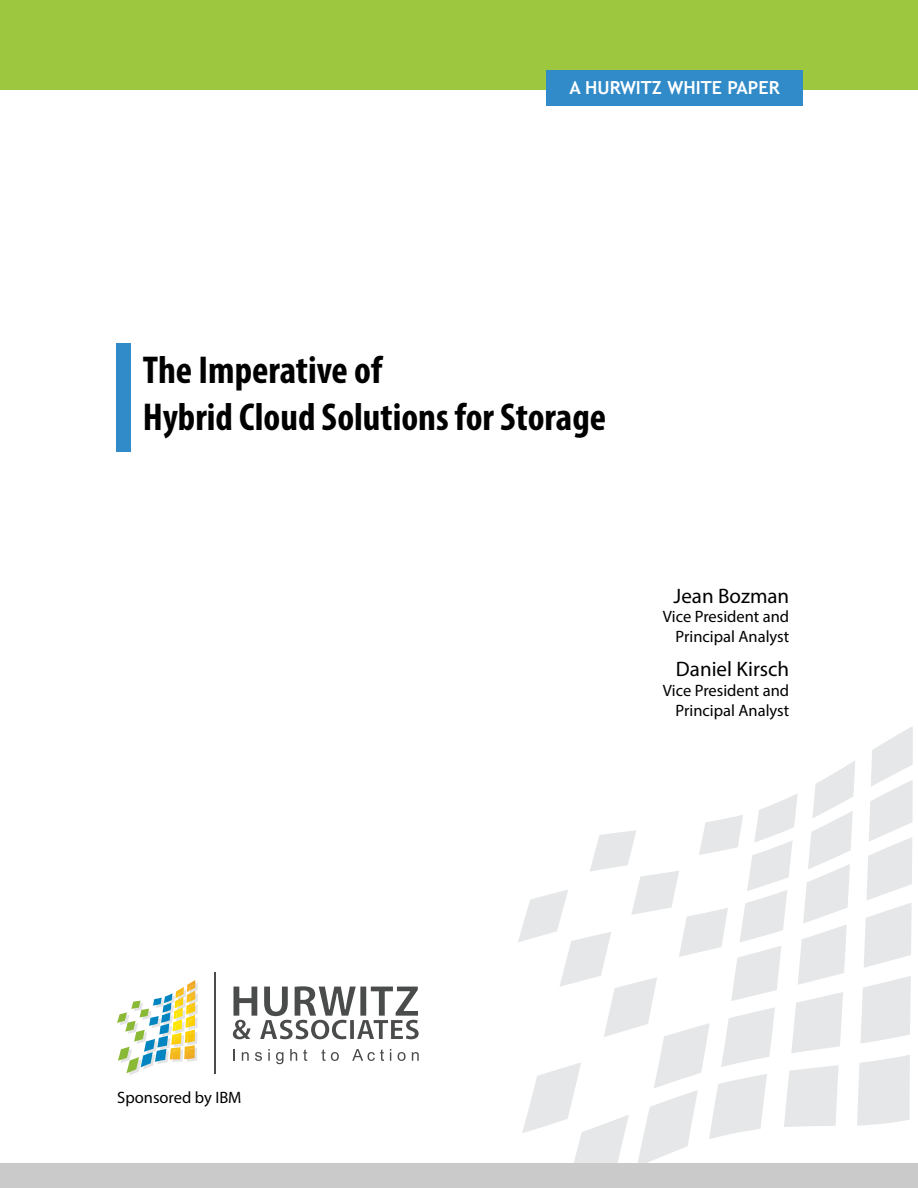
<style>
.page{position:relative;width:918px;height:1188px;background:#fff}
.page>*{position:absolute;margin:0;border:0;box-sizing:border-box;transform-origin:0 0}
.t1{font:700 condensed 39px/46.8px "Myriad Pro";color:#000}
.t2{font:21px "Myriad Pro";color:#000}
.t3{font:700 18px "Trebuchet MS";color:#fff}
.t4{font:16.5px/19.8px "Myriad Pro";color:#000;text-align:right}
</style>
<div class="page">
<div style="left:0;top:0;width:918px;height:90px;background:#9dc73e"></div>
<svg style="left:117px;top:980px;width:81px;height:95px"></svg>
<svg style="left:233px;top:986px;width:186px;height:53px"></svg>
<svg style="left:233px;top:1049px;width:2px;height:12px"></svg>
<svg style="left:242px;top:1052px;width:7px;height:9px"></svg>
<svg style="left:255px;top:1052px;width:7px;height:9px"></svg>
<svg style="left:268px;top:1049px;width:2px;height:12px"></svg>
<svg style="left:276px;top:1052px;width:7px;height:12px"></svg>
<svg style="left:290px;top:1049px;width:7px;height:12px"></svg>
<svg style="left:303px;top:1049px;width:4px;height:12px"></svg>
<svg style="left:321px;top:1049px;width:18px;height:12px"></svg>
<svg style="left:352px;top:1049px;width:32px;height:12px"></svg>
<svg style="left:398px;top:1052px;width:8px;height:9px"></svg>
<svg style="left:412px;top:1052px;width:7px;height:9px"></svg>
<hr style="left:214px;top:972px;width:1px;height:101px;background:#4a4b4b">
<div style="left:546px;top:70px;width:256px;height:36px;background:#308bc8"></div>
<div style="left:116px;top:343px;width:15px;height:109px;background:#308bc8"></div>
<svg style="left:518px;top:830px;width:119px;height:334px"></svg>
<svg style="left:637px;top:800px;width:161px;height:364px"></svg>
<svg style="left:784px;top:726px;width:129px;height:401px;fill:#e7e8e9"></svg>
<div style="left:0;top:1164px;width:918px;height:24px;background:#cacaca"></div>
<p class="t3" style="left:569px;top:76px;width:212px">A HURWITZ WHITE PAPER</p>
<h1 class="t1" style="left:143px;top:346px;width:465px">The Imperative of<br>Hybrid Cloud Solutions for Storage</h1>
<p class="t2" style="left:674px;top:583px;width:117px">Jean Bozman</p>
<p class="t4" style="left:663px;top:607px;width:128px">Vice President and<br>Principal Analyst</p>
<p class="t2" style="left:676px;top:656px;width:115px">Daniel Kirsch</p>
<p class="t4" style="left:663px;top:681px;width:128px">Vice President and<br>Principal Analyst</p>
<p class="t4" style="left:117px;top:1088px;width:126px">Sponsored by IBM</p>
</div>
